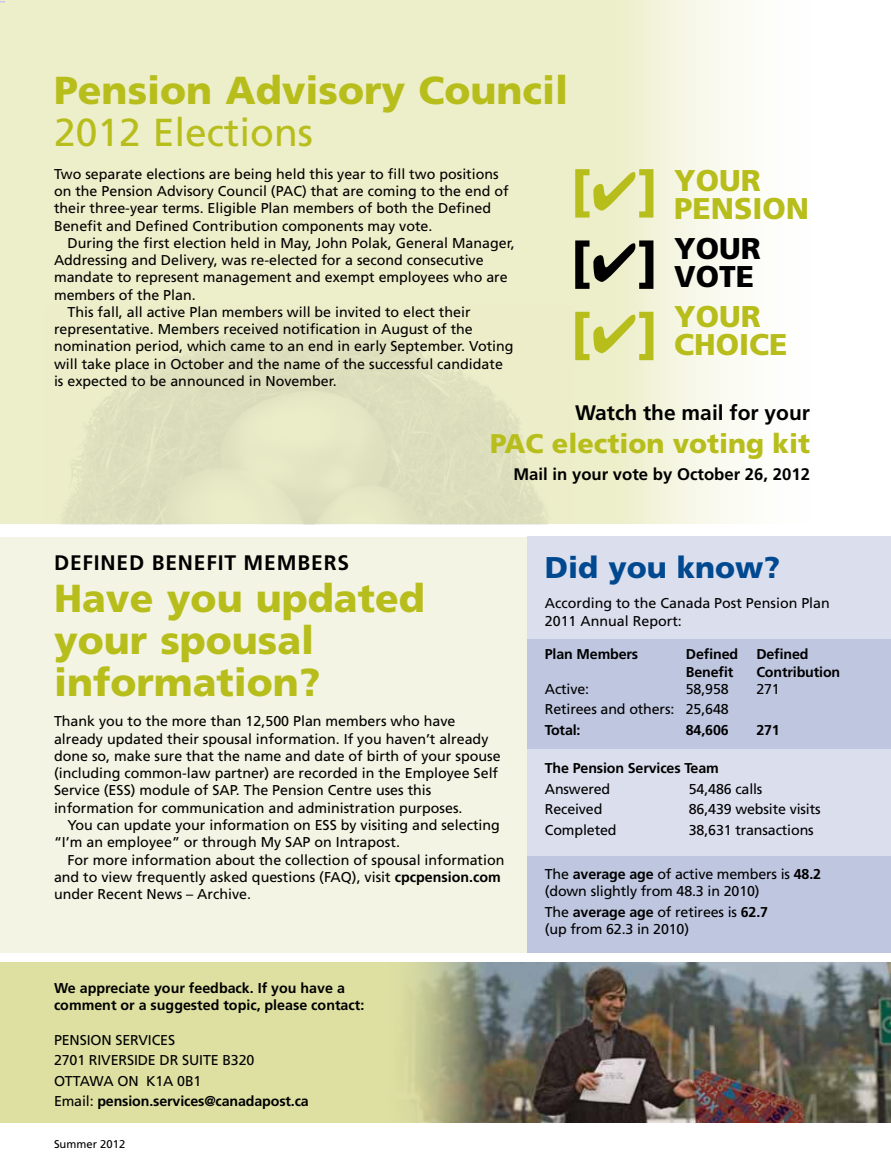
<style>
.page{position:relative;width:891px;height:1175px;background:#fff}
.page>*{position:absolute;margin:0;border:0;box-sizing:border-box;transform-origin:0 0}
.t1{font:900 54px/71.2px "Frutiger";color:#b7be1c;text-align:justify}
.t2{font:900 39px/42px "Frutiger";color:#b7be1c}
.t3{font:39px "Frutiger";color:#b7be1c}
.t4{font:900 30px/28.5px "Frutiger";color:#b7be1c}
.t5{font:900 30px "Frutiger";color:#004990}
.t6{font:900 30px/28.5px "Frutiger";color:#000}
.t7{font:900 27px "Frutiger";color:#b7be1c}
.t8{font:700 21px "Frutiger";letter-spacing:.04em;color:#000}
.t9{font:700 21px "Frutiger";color:#000}
.t10{font:700 16.65px "Frutiger";color:#000}
.t11{font:14.25px/17.2px "Frutiger";color:#000}
.t12{font:700 14.25px/17.2px "Frutiger";letter-spacing:-.01em;color:#000}
.t13{font:11.25px "Frutiger";color:#000}
.s1{color:#000}
.s2{font-weight:700}
</style>
<div class="page">
<svg style="left:0;top:0;width:741px;height:524px;background:#eeefcf"></svg>
<div style="left:0;top:536px;width:538px;height:416px;background:#f3f4e3"></div>
<div style="left:527px;top:536px;width:364px;height:395px;background:#dbdeed"></div>
<div style="left:0;top:962px;width:891px;height:160px;background:#dee0a2"></div>
<img style="left:408px;top:962px;width:483px;height:160px">
<div style="left:527px;top:639px;width:364px;height:109px;background:#bfc6e0"></div>
<div style="left:527px;top:856px;width:364px;height:96px;background:#bfc6e0"></div>
<img style="left:43px;top:305px;width:531px;height:219px">
<h2 class="t2" style="left:54px;top:69px;width:516px">Pension Advisory Council</h2>
<h2 class="t3" style="left:54px;top:110px;width:261px">2012 Elections</h2>
<p class="t11" style="left:54px;top:165px;width:456px">Two separate elections are being held this year to fill two positions on the Pension Advisory Council (PAC) that are coming to the end of their three-year terms. Eligible Plan members of both the Defined Benefit and Defined Contribution components may vote.</p>
<p class="t11" style="left:67px;top:234px;width:449px">During the first election held in May, John Polak, General Manager,</p>
<p class="t11" style="left:54px;top:252px;width:431px">Addressing and Delivery, was re-elected for a second consecutive</p>
<p class="t11" style="left:54px;top:269px;width:455px">mandate to represent management and exempt employees who are</p>
<p class="t11" style="left:54px;top:286px;width:143px">members of the Plan.</p>
<p class="t11" style="left:67px;top:303px;width:405px">This fall, all active Plan members will be invited to elect their</p>
<p class="t11" style="left:54px;top:321px;width:420px">representative. Members received notification in August of the</p>
<p class="t11" style="left:54px;top:338px;width:461px">nomination period, which came to an end in early September. Voting</p>
<p class="t11" style="left:54px;top:355px;width:450px">will take place in October and the name of the successful candidate</p>
<p class="t11" style="left:54px;top:372px;width:284px">is expected to be announced in November.</p>
<h1 class="t1" style="left:571px;top:155px;width:89px">[✔] <span class="s1">[✔] </span>[✔]</h1>
<h3 class="t4" style="left:674px;top:166px;width:137px">YOUR<br>PENSION</h3>
<h3 class="t6" style="left:674px;top:234px;width:88px">YOUR<br>VOTE</h3>
<h3 class="t4" style="left:674px;top:302px;width:115px">YOUR<br>CHOICE</h3>
<h3 class="t9" style="left:575px;top:400px;width:236px">Watch the mail for your</h3>
<h3 class="t7" style="left:490px;top:427px;width:321px">PAC election voting kit</h3>
<p class="t10" style="left:514px;top:465px;width:298px">Mail in your vote by October 26, 2012</p>
<h3 class="t8" style="left:54px;top:550px;width:297px">DEFINED BENEFIT MEMBERS</h3>
<h2 class="t2" style="left:54px;top:577px;width:372px">Have you updated your spousal information?</h2>
<p class="t11" style="left:54px;top:713px;width:448px">Thank you to the more than 12,500 Plan members who have already updated their spousal information. If you haven’t already done so, make sure that the name and date of birth of your spouse (including common-law partner) are recorded in the Employee Self Service (ESS) module of SAP. The Pension Centre uses this information for communication and administration purposes.</p>
<p class="t11" style="left:54px;top:816px;width:448px;text-indent:13px">You can update your information on ESS by visiting and selecting “I’m an employee” or through My SAP on Intrapost.</p>
<p class="t11" style="left:54px;top:851px;width:452px;text-indent:13px">For more information about the collection of spousal information and to view frequently asked questions (FAQ), visit <span class="s2">cpcpension.com </span>under Recent News – Archive.</p>
<p class="t12" style="left:54px;top:979px;width:312px">We appreciate your feedback. If you have a comment or a suggested topic, please contact:</p>
<p class="t11" style="left:54px;top:1029px;width:256px;line-height:20.5px">PENSION SERVICES<br>2701 RIVERSIDE DR SUITE B320<br>OTTAWA ON K1A 0B1<br>Email: <span class="s2">pension.services@canadapost.ca</span></p>
<p class="t13" style="left:54px;top:1137px;width:73px">Summer 2012</p>
<h3 class="t5" style="left:545px;top:549px;width:237px">Did you know?</h3>
<p class="t11" style="left:545px;top:595px;width:287px">According to the Canada Post Pension Plan<br>2011 Annual Report:</p>
<p class="t12" style="left:545px;top:645px;width:95px">Plan Members</p>
<p class="t12" style="left:686px;top:645px;width:54px">Defined</p>
<p class="t12" style="left:756px;top:645px;width:54px">Defined</p>
<p class="t12" style="left:686px;top:663px;width:49px">Benefit</p>
<p class="t12" style="left:756px;top:663px;width:85px">Contribution</p>
<p class="t11" style="left:545px;top:680px;width:46px">Active:</p>
<p class="t11" style="left:686px;top:680px;width:44px">58,958</p>
<p class="t11" style="left:756px;top:680px;width:25px">271</p>
<p class="t11" style="left:545px;top:701px;width:185px">Retirees and others: 25,648</p>
<p class="t12" style="left:545px;top:721px;width:37px">Total:</p>
<p class="t12" style="left:686px;top:721px;width:44px">84,606</p>
<p class="t12" style="left:756px;top:721px;width:25px">271</p>
<p class="t12" style="left:545px;top:759px;width:175px">The Pension Services Team</p>
<p class="t11" style="left:545px;top:780px;width:67px">Answered</p>
<p class="t11" style="left:689px;top:780px;width:75px">54,486 calls</p>
<p class="t11" style="left:545px;top:801px;width:59px">Received</p>
<p class="t11" style="left:689px;top:801px;width:133px">86,439 website visits</p>
<p class="t11" style="left:545px;top:821px;width:73px">Completed</p>
<p class="t11" style="left:689px;top:821px;width:126px">38,631 transactions</p>
<p class="t11" style="left:545px;top:865px;width:278px">The <span class="s2">average age</span> of active members is <span class="s2">48.2 </span>(down slightly from 48.3 in 2010)</p>
<p class="t11" style="left:545px;top:903px;width:225px">The <span class="s2">average age</span> of retirees is <span class="s2">62.7 </span>(up from 62.3 in 2010)</p>
</div>
